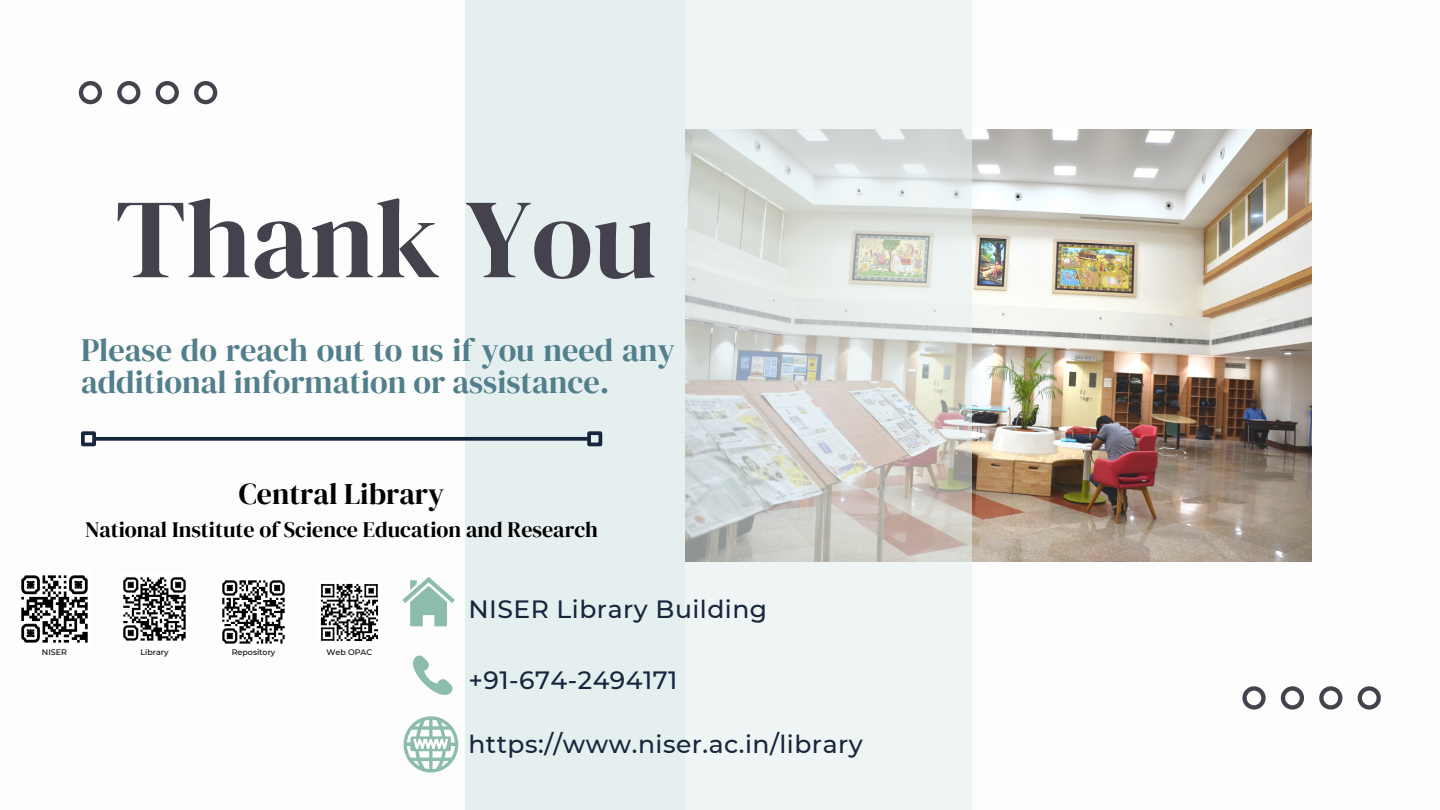
<style>
.page{position:relative;width:1440px;height:810px;background:#fff}
.page>*{position:absolute;margin:0;border:0;box-sizing:border-box;transform-origin:0 0}
.t1{font:112.7px "DM Serif Display";color:#44424c}
.t2{font:32.3px/32.2px "DM Serif Display";color:#517f8b}
.t3{font:30px "DM Serif Display";color:#000}
.t4{font:500 25px "Montserrat";letter-spacing:.02em;color:#17263d}
.t5{font:22px "DM Serif Display";color:#000}
.t6{font:500 8px "Montserrat";color:#000}
</style>
<div class="page">
<img style="left:972px;top:130px;width:340px;height:431px">
<svg style="left:468px;top:0;width:504px;height:810px;fill:#e5efef"></svg>
<svg style="left:96px;top:437px;width:491px;height:4px;background:#28364b"></svg>
<div style="left:81px;top:431px;width:15px;height:15px;border:4px solid #17263d"></div>
<div style="left:587px;top:431px;width:15px;height:15px;border:4px solid #17263d"></div>
<img style="left:21px;top:575px;width:67px;height:68px">
<img style="left:123px;top:577px;width:63px;height:64px">
<img style="left:222px;top:580px;width:63px;height:64px">
<svg style="left:402px;top:577px;width:53px;height:49px"></svg>
<svg style="left:413px;top:655px;width:40px;height:40px"></svg>
<svg style="left:404px;top:716px;width:54px;height:57px"></svg>
<svg style="left:79px;top:81px;width:138px;height:23px"></svg>
<svg style="left:1242px;top:686px;width:139px;height:24px"></svg>
<img style="left:320px;top:583px;width:59px;height:59px">
<h1 class="t1" style="left:115px;top:160px;width:543px">Thank You</h1>
<p class="t2" style="left:81px;top:334px;width:595px">Please do reach out to us if you need any additional information or assistance.</p>
<p class="t3" style="left:239px;top:473px;width:207px">Central Library</p>
<p class="t5" style="left:85px;top:515px;width:514px">National Institute of Science Education and Research</p>
<p class="t6" style="left:42px;top:648px;width:27px">NISER</p>
<p class="t6" style="left:140px;top:647px;width:30px">Library</p>
<p class="t6" style="left:232px;top:648px;width:45px">Repository</p>
<p class="t6" style="left:327px;top:647px;width:47px">Web OPAC</p>
<p class="t4" style="left:468px;top:594px;width:300px">NISER Library Building</p>
<p class="t4" style="left:468px;top:665px;width:211px">+91-674-2494171</p>
<p class="t4" style="left:468px;top:729px;width:396px">https://www.niser.ac.in/library</p>
</div>
